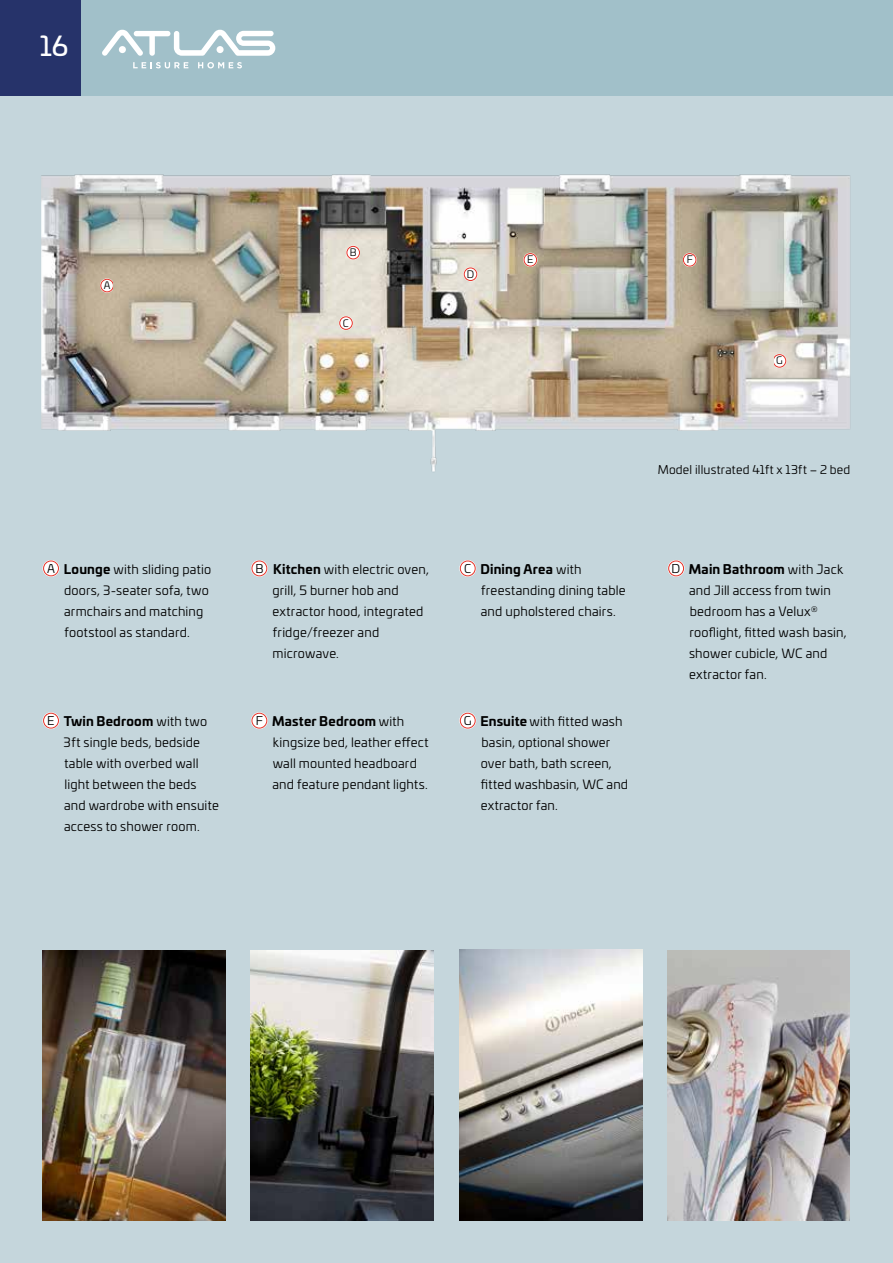
<style>
.page{position:relative;width:893px;height:1263px;background:#fff}
.page>*{position:absolute;margin:0;border:0;box-sizing:border-box;transform-origin:0 0}
.t1{font:27px "Univia Pro";color:#fff}
.t2{font:12.75px/21px "Univia Pro";letter-spacing:.015em;color:#000}
.t3{font:12px "Univia Pro";letter-spacing:.02em;color:#000}
.t4{font:10.2px "Univia Pro";color:#000}
.s1{font-size:12px}
.s2{font-weight:700}
</style>
<div class="page">
<div style="left:0;top:85px;width:893px;height:1178px;background:#c5d6dc"></div>
<svg style="left:251px;top:560px;width:17px;height:17px"></svg>
<div style="left:252px;top:561px;width:15px;height:15px;border:1px solid #e63329;border-radius:50%"></div>
<svg style="left:43px;top:560px;width:17px;height:17px"></svg>
<div style="left:43px;top:561px;width:16px;height:15px;border:1px solid #e63329;border-radius:50%"></div>
<svg style="left:459px;top:560px;width:17px;height:17px"></svg>
<div style="left:460px;top:561px;width:16px;height:15px;border:1px solid #e63329;border-radius:50%"></div>
<svg style="left:251px;top:712px;width:17px;height:17px"></svg>
<div style="left:252px;top:713px;width:15px;height:15px;border:1px solid #e63329;border-radius:50%"></div>
<svg style="left:43px;top:712px;width:17px;height:17px"></svg>
<div style="left:43px;top:713px;width:16px;height:15px;border:1px solid #e63329;border-radius:50%"></div>
<svg style="left:459px;top:712px;width:17px;height:17px"></svg>
<div style="left:460px;top:713px;width:16px;height:15px;border:1px solid #e63329;border-radius:50%"></div>
<svg style="left:668px;top:560px;width:17px;height:17px"></svg>
<div style="left:668px;top:561px;width:16px;height:15px;border:1px solid #e63329;border-radius:50%"></div>
<img style="left:43px;top:950px;width:182px;height:270px">
<img style="left:459px;top:950px;width:183px;height:270px">
<img style="left:668px;top:950px;width:182px;height:270px">
<img style="left:251px;top:950px;width:183px;height:270px">
<img style="left:41px;top:174px;width:809px;height:298px">
<div style="left:524px;top:253px;width:13px;height:14px;background:#fff;border-radius:50%"></div>
<div style="left:524px;top:253px;width:13px;height:13px;border:1px solid #e63329;border-radius:50%"></div>
<svg style="left:774px;top:354px;width:13px;height:14px"></svg>
<svg style="left:684px;top:253px;width:13px;height:14px"></svg>
<div style="left:684px;top:253px;width:12px;height:13px;border:1px solid #e63329;border-radius:50%"></div>
<svg style="left:463px;top:267px;width:15px;height:14px"></svg>
<div style="left:464px;top:268px;width:13px;height:13px;border:1px solid #e63329;border-radius:50%"></div>
<svg style="left:100px;top:278px;width:12px;height:14px"></svg>
<div style="left:339px;top:316px;width:14px;height:14px;background:#fff;border-radius:50%"></div>
<div style="left:339px;top:316px;width:14px;height:14px;border:1px solid #e63329;border-radius:50%"></div>
<div style="left:346px;top:245px;width:14px;height:14px;background:#fff;border-radius:50%"></div>
<div style="left:347px;top:246px;width:13px;height:13px;border:1px solid #e63329;border-radius:50%"></div>
<div style="left:0;top:0;width:893px;height:96px;background:#a1c0c9"></div>
<svg style="left:102px;top:30px;width:173px;height:26px"></svg>
<svg style="left:133px;top:62px;width:55px;height:6px"></svg>
<svg style="left:198px;top:62px;width:44px;height:6px"></svg>
<div style="left:0;top:0;width:81px;height:96px;background:#26336a"></div>
<h1 class="t1" style="left:40px;top:25px;width:30px">16</h1>
<p class="t4" style="left:104px;top:278px;width:8px">A</p>
<p class="t4" style="left:350px;top:245px;width:8px">B</p>
<p class="t4" style="left:343px;top:315px;width:7px">C</p>
<p class="t4" style="left:467px;top:267px;width:9px">D</p>
<p class="t4" style="left:527px;top:252px;width:8px">E</p>
<p class="t4" style="left:687px;top:252px;width:8px">F</p>
<p class="t4" style="left:776px;top:353px;width:8px">G</p>
<p class="t3" style="left:658px;top:461px;width:194px">Model illustrated 41ft x 13ft – 2 bed</p>
<p class="t2" style="left:64px;top:558px;width:149px;text-indent:-17px"><span class="s1">A</span> <span class="s2">Lounge</span> with sliding patio doors, 3‑seater sofa, two armchairs and matching footstool as standard.</p>
<p class="t2" style="left:481px;top:558px;width:146px;text-indent:-17px"><span class="s1">C</span> <span class="s2">Dining Area</span> with freestanding dining table and upholstered chairs.</p>
<p class="t2" style="left:272px;top:558px;width:158px;text-indent:-17px"><span class="s1">B</span> <span class="s2">Kitchen</span> with electric oven, grill, 5 burner hob and extractor hood, integrated fridge/freezer and microwave.</p>
<p class="t2" style="left:64px;top:710px;width:157px;text-indent:-16px"><span class="s1">E</span> <span class="s2">Twin Bedroom</span> with two<br>3ft single beds, bedside table with overbed wall light between the beds and wardrobe with ensuite access to shower room.</p>
<p class="t2" style="left:481px;top:710px;width:149px;text-indent:-17px"><span class="s1">G</span> <span class="s2">Ensuite</span> with fitted wash basin, optional shower over bath, bath screen, fitted washbasin, WC and extractor fan.</p>
<p class="t2" style="left:272px;top:710px;width:158px;text-indent:-16px"><span class="s1">F</span> <span class="s2">Master Bedroom</span> with kingsize bed, leather effect wall mounted headboard and feature pendant lights.</p>
<p class="t2" style="left:689px;top:558px;width:159px;text-indent:-17px"><span class="s1">D</span> <span class="s2">Main Bathroom</span> with Jack and Jill access from twin bedroom has a Velux<sup>® </sup>rooflight, fitted wash basin, shower cubicle, WC and extractor fan.</p>
</div>
